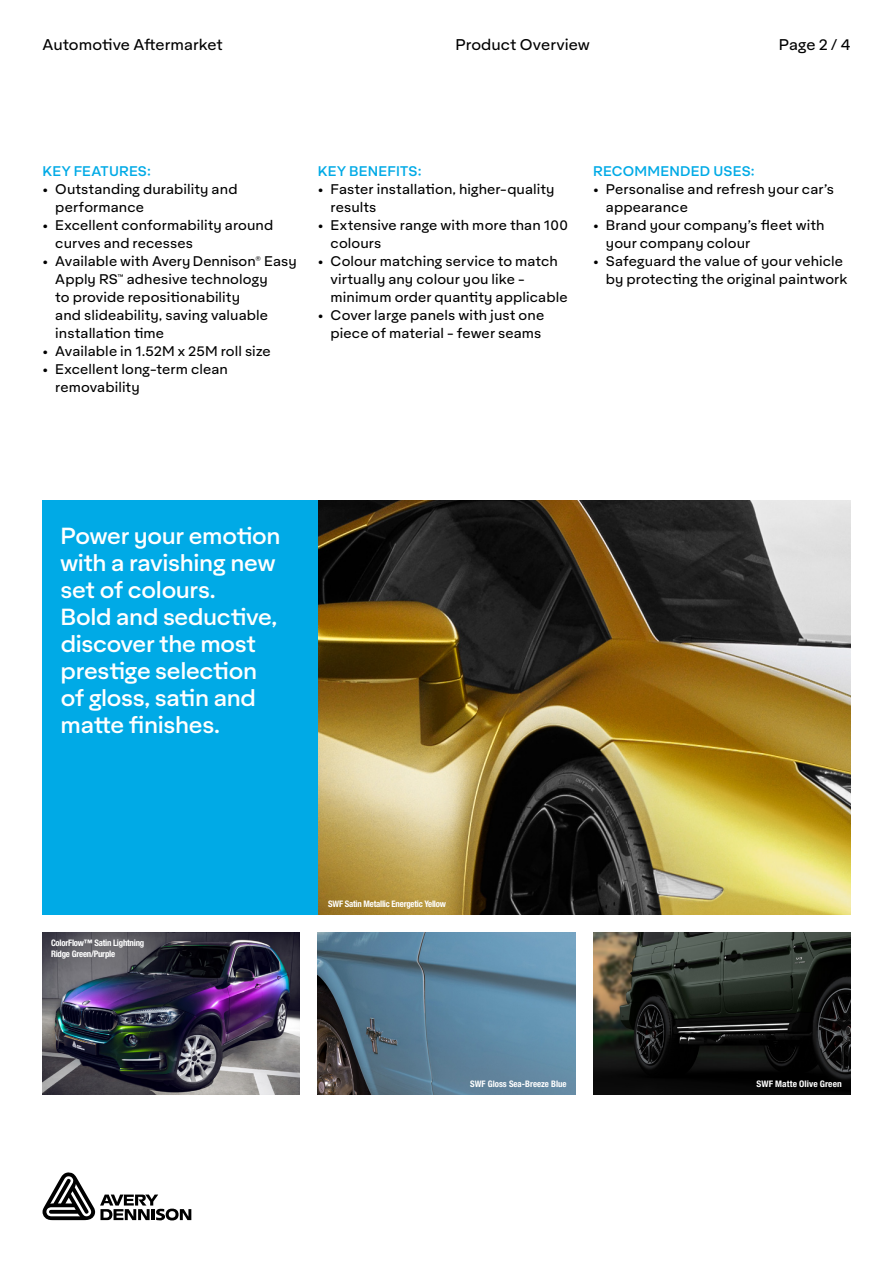
<style>
.page{position:relative;width:893px;height:1263px;background:#fff}
.page>*{position:absolute;margin:0;border:0;box-sizing:border-box;transform-origin:0 0}
.Inleiding{font:500 22.5px/27px "Aktifo A";letter-spacing:-.015em;color:#fff}
.t1{font:15px "Aktifo A";color:#000}
.t2{font:13.5px/18px "Aktifo A";letter-spacing:.005em;color:#000}
.Body_Copy_Book_10_12{font:500 13.5px "Aktifo A";letter-spacing:.015em;color:#00aae6}
.Product{font:700 condensed 9px/10.5px "Helvetica Neue LT Std";letter-spacing:-.025em;color:#fff}
.Product-2{font:700 condensed 9px "Helvetica Neue LT Std";color:#fff}
.Product-3{font:700 condensed 9px "Helvetica Neue LT Std";letter-spacing:.01em;color:#fff;scale:1.05 1}
</style>
<div class="page">
<img style="left:318px;top:500px;width:532px;height:414px">
<img style="left:43px;top:932px;width:257px;height:162px">
<img style="left:318px;top:932px;width:257px;height:162px">
<img style="left:593px;top:932px;width:257px;height:162px">
<div style="left:43px;top:500px;width:275px;height:414px;background:#00aae6"></div>
<svg style="left:43px;top:1172px;width:148px;height:48px"></svg>
<p class="t1" style="left:43px;top:36px;width:182px">Automotive Aftermarket</p>
<p class="t1" style="left:455px;top:36px;width:136px">Product Overview</p>
<p class="t1" style="left:779px;top:36px;width:73px">Page 2 / 4</p>
<p class="Body_Copy_Book_10_12" style="left:43px;top:163px;width:110px">KEY FEATURES:</p>
<p class="t2" style="left:55px;top:180px;width:184px;text-indent:-13px">• Outstanding durability and performance</p>
<p class="t2" style="left:55px;top:216px;width:219px;text-indent:-13px">• Excellent conformability around curves and recesses</p>
<p class="t2" style="left:55px;top:252px;width:243px;text-indent:-13px">• Available with Avery Dennison<sup>®</sup> Easy<br>Apply RS<sup>™</sup> adhesive technology<br>to provide repositionability<br>and slideability, saving valuable installation time</p>
<p class="t2" style="left:43px;top:342px;width:230px">• Available in 1.52M x 25M roll size</p>
<p class="t2" style="left:55px;top:360px;width:174px;text-indent:-13px">• Excellent long-term clean removability</p>
<p class="Body_Copy_Book_10_12" style="left:318px;top:163px;width:105px">KEY BENEFITS:</p>
<p class="t2" style="left:331px;top:180px;width:226px;text-indent:-13px">• Faster installation, higher-quality results</p>
<p class="t2" style="left:331px;top:216px;width:239px;text-indent:-13px">• Extensive range with more than 100 colours</p>
<p class="t2" style="left:331px;top:252px;width:239px;text-indent:-13px">• Colour matching service to match virtually any colour you like - minimum order quantity applicable</p>
<p class="t2" style="left:318px;top:306px;width:228px;text-align:right">• Cover large panels with just one piece of material - fewer seams</p>
<p class="Body_Copy_Book_10_12" style="left:593px;top:163px;width:163px">RECOMMENDED USES:</p>
<p class="t2" style="left:606px;top:180px;width:230px;text-indent:-13px">• Personalise and refresh your car’s appearance</p>
<p class="t2" style="left:606px;top:216px;width:220px;text-indent:-13px">• Brand your company’s fleet with your company colour</p>
<p class="t2" style="left:606px;top:252px;width:243px;text-indent:-13px">• Safeguard the value of your vehicle by protecting the original paintwork</p>
<p class="Inleiding" style="left:60px;top:522px;width:222px">Power your emotion with a ravishing new set of colours.<br>Bold and seductive, discover the most prestige selection of gloss, satin and matte finishes.</p>
<p class="Product" style="left:51px;top:938px;width:95px">ColorFlow™ Satin Lightning<br>Ridge Green/Purple</p>
<p class="Product" style="left:328px;top:898px;width:119px">SWF Satin Metallic Energetic Yellow</p>
<p class="Product-2" style="left:470px;top:1078px;width:98px">SWF Gloss Sea-Breeze Blue</p>
<p class="Product-3" style="left:756px;top:1078px;width:83px">SWF Matte Olive Green</p>
</div>
